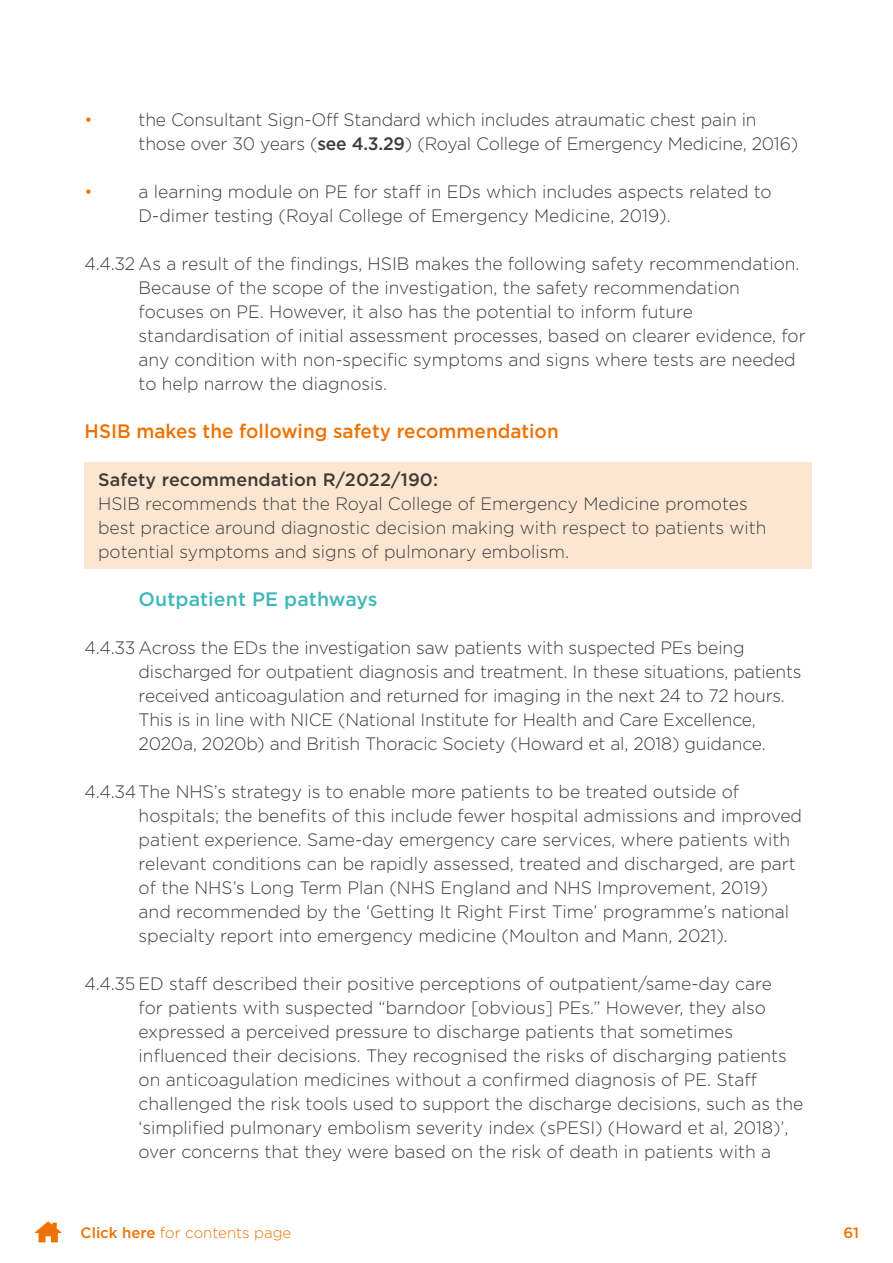
<style>
.page{position:relative;width:893px;height:1263px;background:#fff}
.page>*{position:absolute;margin:0;border:0;box-sizing:border-box;transform-origin:0 0}
.t1{font:500 19.5px "Gotham";color:#ee7203}
.t2{font:500 19.5px "Gotham";letter-spacing:.005em;color:#41b8b9}
.t3{font:300 18px/24px "Gotham";color:#3c3c3b}
.t4{font:500 18px "Gotham";letter-spacing:.005em;color:#3c3c3b}
.t5{font:300 18px "Gotham";color:#ee7203}
.t6{font:300 15px "Gotham";color:#ee7203}
.t7{font:500 15px "Gotham";color:#ee7203}
.s1{font-weight:500}
</style>
<div class="page">
<svg style="left:35px;top:1221px;width:27px;height:21px"></svg>
<div style="left:85px;top:462px;width:727px;height:107px;background:#fde6d1"></div>
<p class="t5" style="left:85px;top:108px;width:10px">•</p>
<p class="t3" style="left:139px;top:107px;width:661px">the Consultant Sign-Off Standard which includes atraumatic chest pain in those over 30 years (<span class="s1">see 4.3.29</span>) (Royal College of Emergency Medicine, 2016)</p>
<p class="t5" style="left:85px;top:180px;width:10px">•</p>
<p class="t3" style="left:139px;top:179px;width:635px">a learning module on PE for staff in EDs which includes aspects related to<br>D-dimer testing (Royal College of Emergency Medicine, 2019).</p>
<p class="t3" style="left:139px;top:251px;width:669px;text-indent:-54px">4.4.32 As a result of the findings, HSIB makes the following safety recommendation.<br>Because of the scope of the investigation, the safety recommendation focuses on PE. However, it also has the potential to inform future standardisation of initial assessment processes, based on clearer evidence, for any condition with non-specific symptoms and signs where tests are needed to help narrow the diagnosis.</p>
<p class="t1" style="left:85px;top:418px;width:476px">HSIB makes the following safety recommendation</p>
<p class="t4" style="left:98px;top:468px;width:341px">Safety recommendation R/2022/190:</p>
<p class="t3" style="left:98px;top:491px;width:670px">HSIB recommends that the Royal College of Emergency Medicine promotes best practice around diagnostic decision making with respect to patients with potential symptoms and signs of pulmonary embolism.</p>
<p class="t2" style="left:139px;top:586px;width:240px">Outpatient PE pathways</p>
<p class="t3" style="left:139px;top:635px;width:664px;text-indent:-54px">4.4.33 Across the EDs the investigation saw patients with suspected PEs being discharged for outpatient diagnosis and treatment. In these situations, patients received anticoagulation and returned for imaging in the next 24 to 72 hours.<br>This is in line with NICE (National Institute for Health and Care Excellence, 2020a, 2020b) and British Thoracic Society (Howard et al, 2018) guidance.</p>
<p class="t3" style="left:139px;top:779px;width:665px;text-indent:-54px">4.4.34The NHS’s strategy is to enable more patients to be treated outside of hospitals; the benefits of this include fewer hospital admissions and improved patient experience. Same-day emergency care services, where patients with relevant conditions can be rapidly assessed, treated and discharged, are part of the NHS’s Long Term Plan (NHS England and NHS Improvement, 2019) and recommended by the ‘Getting It Right First Time’ programme’s national specialty report into emergency medicine (Moulton and Mann, 2021).</p>
<p class="t3" style="left:139px;top:971px;width:666px;text-indent:-54px">4.4.35 ED staff described their positive perceptions of outpatient/same-day care<br>for patients with suspected “barndoor [obvious] PEs.” However, they also expressed a perceived pressure to discharge patients that sometimes influenced their decisions. They recognised the risks of discharging patients on anticoagulation medicines without a confirmed diagnosis of PE. Staff challenged the risk tools used to support the discharge decisions, such as the ‘simplified pulmonary embolism severity index (sPESI) (Howard et al, 2018)’, over concerns that they were based on the risk of death in patients with a</p>
<p class="t6" style="left:81px;top:1223px;width:212px"><span class="s1">Click here</span> for contents page</p>
<p class="t7" style="left:843px;top:1223px;width:17px">61</p>
</div>
